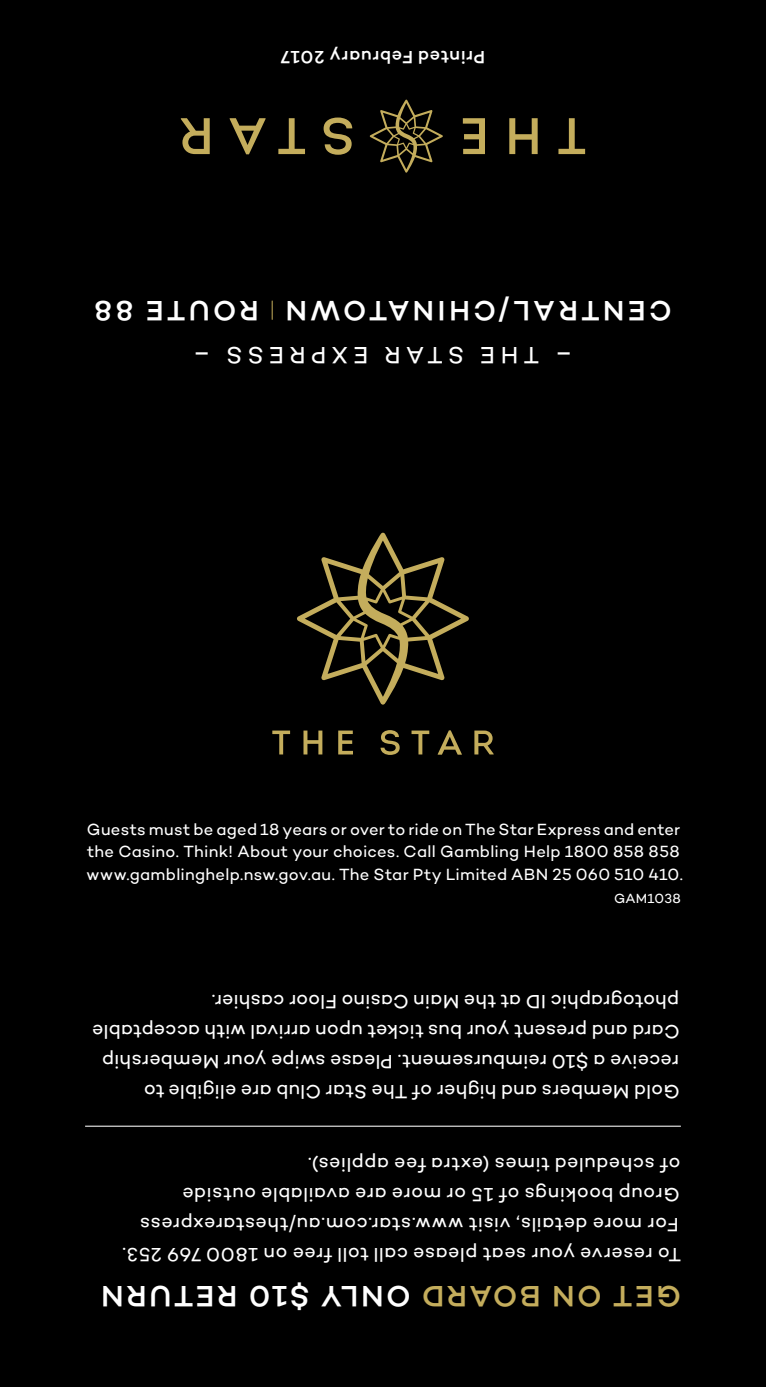
<style>
.page{position:relative;width:766px;height:1387px;background:#fff}
.page>*{position:absolute;margin:0;border:0;box-sizing:border-box;transform-origin:0 0}
.t1{font:500 30px "Campton";letter-spacing:.08em;color:#fff}
.t2{font:500 28.5px "Campton";letter-spacing:.115em;color:#fff}
.t3{font:24px "Campton";letter-spacing:.225em;color:#fff}
.t4{font:19.5px/30px "Campton";letter-spacing:.015em;color:#fff}
.t5{font:500 18px "Campton";letter-spacing:.04em;color:#fff}
.t6{font:16.5px/22.5px "Campton";letter-spacing:.015em;color:#fff}
.t7{font:13.5px "Campton";letter-spacing:.02em;color:#fff}
.s1{color:#c4ad5c}
</style>
<div class="page">
<div style="left:0;top:0;width:765px;height:1386px;background:#000"></div>
<svg style="left:271px;top:300px;width:1px;height:20px"></svg>
<hr style="left:85px;top:1125px;width:595px;height:1px;background:#fff">
<svg style="left:297px;top:532px;width:172px;height:172px"></svg>
<svg style="left:380px;top:730px;width:19px;height:25px"></svg>
<svg style="left:474px;top:730px;width:19px;height:24px"></svg>
<svg style="left:438px;top:730px;width:23px;height:24px"></svg>
<svg style="left:411px;top:730px;width:18px;height:24px"></svg>
<svg style="left:338px;top:730px;width:15px;height:24px"></svg>
<svg style="left:303px;top:730px;width:19px;height:24px"></svg>
<svg style="left:272px;top:730px;width:18px;height:24px"></svg>
<svg style="left:370px;top:100px;width:72px;height:73px"></svg>
<svg style="left:558px;top:118px;width:27px;height:36px"></svg>
<svg style="left:509px;top:118px;width:28px;height:36px"></svg>
<svg style="left:462px;top:118px;width:23px;height:36px"></svg>
<svg style="left:323px;top:117px;width:29px;height:38px"></svg>
<svg style="left:278px;top:118px;width:27px;height:36px"></svg>
<svg style="left:229px;top:118px;width:36px;height:36px"></svg>
<svg style="left:181px;top:118px;width:29px;height:36px"></svg>
<p class="t5" style="left:485px;top:69px;width:206px;rotate:-180deg">Printed February 2017</p>
<h2 class="t2" style="left:259px;top:328px;width:166px;rotate:-180deg">ROUTE 88</h2>
<h2 class="t2" style="left:671px;top:328px;width:387px;rotate:-180deg">CENTRAL/CHINATOWN</h2>
<p class="t3" style="left:572px;top:370px;width:380px;rotate:-180deg">– THE STAR EXPRESS –</p>
<p class="t6" style="left:87px;top:817px;width:597px">Guests must be aged 18 years or over to ride on The Star Express and enter the Casino. Think! About your choices. Call Gambling Help 1800 858 858 www.gamblinghelp.nsw.gov.au. The Star Pty Limited ABN 25 060 510 410.</p>
<p class="t7" style="left:613px;top:890px;width:68px">GAM1038</p>
<p class="t4" style="left:679px;top:1107px;width:588px;rotate:-180deg">Gold Members and higher of The Star Club are eligible to receive a $10 reimbursement. Please swipe your Membership Card and present your bus ticket upon arrival with acceptable photographic ID at the Main Casino Floor cashier.</p>
<p class="t4" style="left:681px;top:1269px;width:560px;rotate:-180deg">To reserve your seat please call toll free on 1800 769 253.<br>For more details, visit www.star.com.au/thestarexpress Group bookings of 15 or more are available outside<br>of scheduled times (extra fee applies).</p>
<h1 class="t1" style="left:680px;top:1315px;width:581px;rotate:-180deg"><span class="s1">GET ON BOARD</span> ONLY $10 RETURN</h1>
</div>
